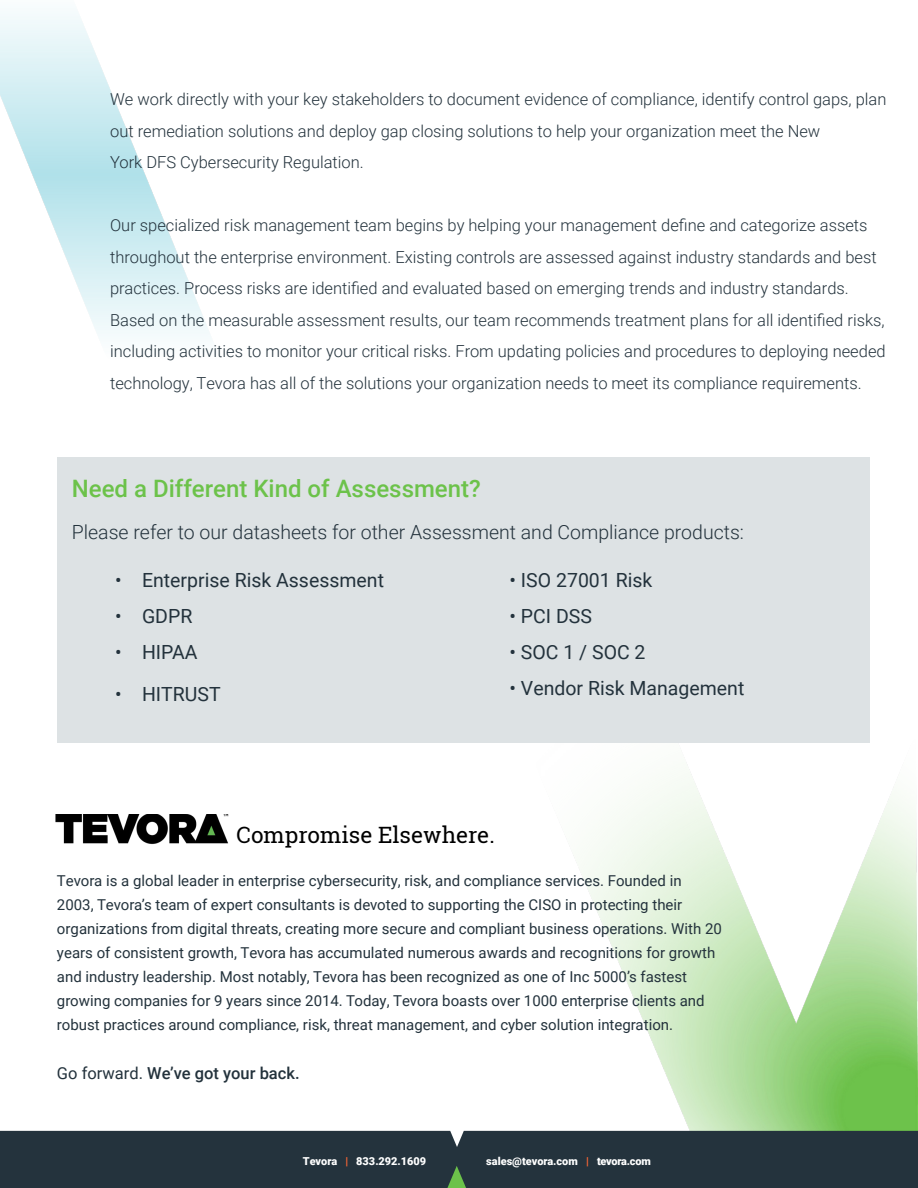
<style>
.page{position:relative;width:918px;height:1188px;background:#fff}
.page>*{position:absolute;margin:0;border:0;box-sizing:border-box;transform-origin:0 0}
.t1{font:500 24px "Roboto";color:#6cc24a}
.t2{font:22.5px "Roboto Slab";color:#000}
.t3{font:19.5px "Roboto";color:#23323c}
.t4{font:300 19.5px "Roboto";color:#23323c}
.t5{font:300 16.5px/31.5px "Roboto";color:#23323c}
.t6{font:500 16.5px "Roboto";color:#23323c}
.t7{font:15px/24px "Roboto";color:#23323c}
.t8{font:900 10.95px "Roboto";color:#fff}
.s1{font-weight:400}
.s2{color:#ff6634}
</style>
<div class="page">
<img style="left:0;top:13px;width:211px;height:324px">
<img style="left:495px;top:769px;width:423px;height:362px">
<div style="left:0;top:1131px;width:918px;height:57px;background:#24333d"></div>
<svg style="left:447px;top:1166px;width:19px;height:22px"></svg>
<img style="left:55px;top:815px;width:174px;height:30px">
<div style="left:57px;top:457px;width:813px;height:286px;background:#dde2e4"></div>
<p class="t5" style="left:110px;top:83px;width:778px">We work directly with your key stakeholders to document evidence of compliance, identify control gaps, plan out remediation solutions and deploy gap closing solutions to help your organization meet the New<br>York DFS Cybersecurity Regulation.</p>
<p class="t5" style="left:110px;top:209px;width:777px">Our specialized risk management team begins by helping your management define and categorize assets throughout the enterprise environment. Existing controls are assessed against industry standards and best practices. Process risks are identified and evaluated based on emerging trends and industry standards.<br>Based on the measurable assessment results, our team recommends treatment plans for all identified risks, including activities to monitor your critical risks. From updating policies and procedures to deploying needed technology, Tevora has all of the solutions your organization needs to meet its compliance requirements.</p>
<h1 class="t1" style="left:72px;top:471px;width:411px">Need a Different Kind of Assessment?</h1>
<p class="t4" style="left:72px;top:518px;width:674px">Please refer to our datasheets for other Assessment and Compliance products:</p>
<p class="t3" style="left:115px;top:567px;width:271px">• Enterprise Risk Assessment</p>
<p class="t3" style="left:115px;top:603px;width:79px">• GDPR</p>
<p class="t3" style="left:115px;top:639px;width:84px">• HIPAA</p>
<p class="t3" style="left:115px;top:681px;width:107px">• HITRUST</p>
<p class="t3" style="left:510px;top:567px;width:144px">• ISO 27001 Risk</p>
<p class="t3" style="left:510px;top:603px;width:84px">• PCI DSS</p>
<p class="t3" style="left:510px;top:639px;width:138px">• SOC 1 / SOC 2</p>
<p class="t3" style="left:510px;top:675px;width:236px">• Vendor Risk Management</p>
<h2 class="t2" style="left:237px;top:819px;width:260px">Compromise Elsewhere.</h2>
<p class="t7" style="left:57px;top:868px;width:666px">Tevora is a global leader in enterprise cybersecurity, risk, and compliance services. Founded in 2003, Tevora’s team of expert consultants is devoted to supporting the CISO in protecting their organizations from digital threats, creating more secure and compliant business operations. With 20 years of consistent growth, Tevora has accumulated numerous awards and recognitions for growth and industry leadership. Most notably, Tevora has been recognized as one of Inc 5000’s fastest growing companies for 9 years since 2014. Today, Tevora boasts over 1000 enterprise clients and robust practices around compliance, risk, threat management, and cyber solution integration.</p>
<p class="t6" style="left:57px;top:1062px;width:244px"><span class="s1">Go forward.</span> We’ve got your back.</p>
<p class="t8" style="left:303px;top:1154px;width:125px">Tevora <span class="s2">|</span> 833.292.1609</p>
<p class="t8" style="left:486px;top:1154px;width:166px">sales@tevora.com <span class="s2">|</span> tevora.com</p>
</div>
